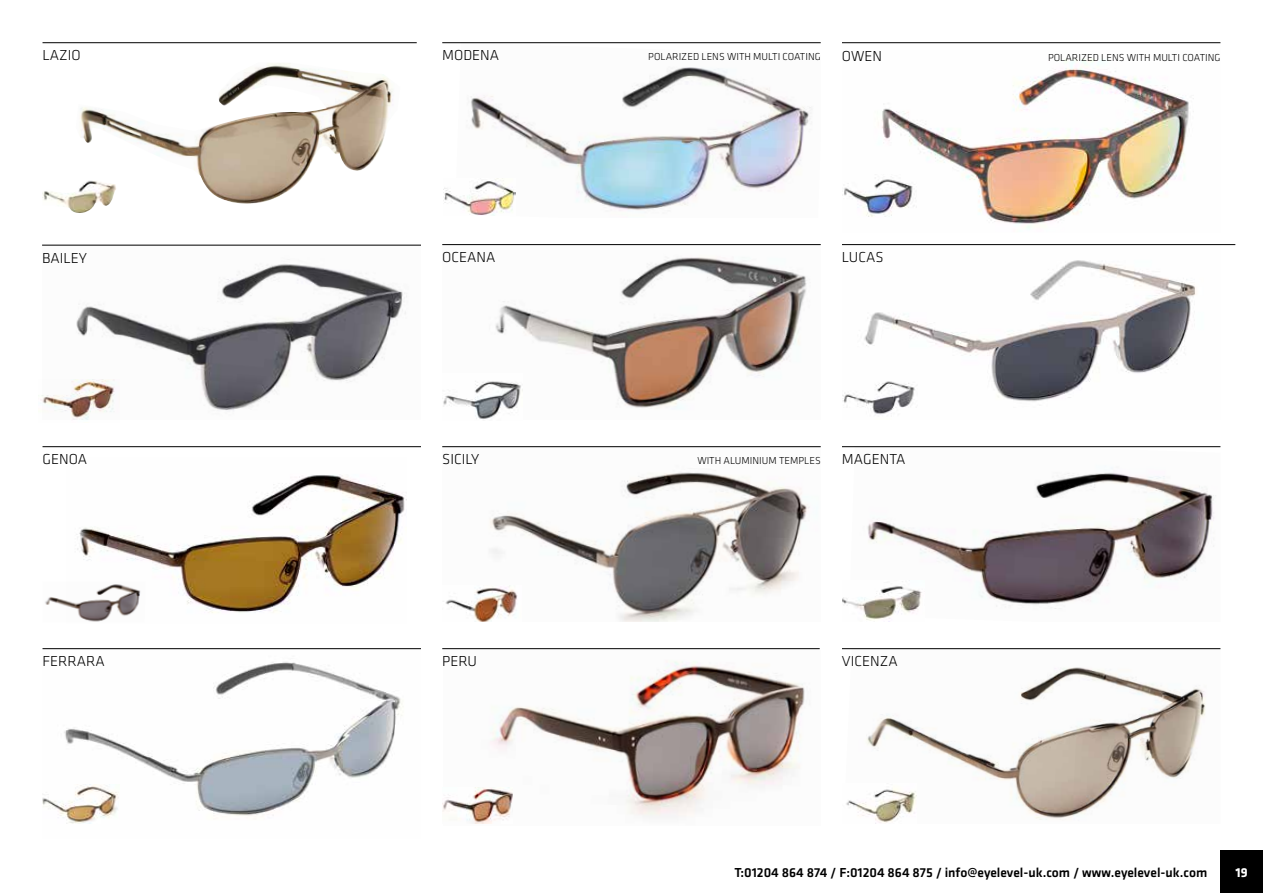
<style>
.page{position:relative;width:1263px;height:893px;background:#fff}
.page>*{position:absolute;margin:0;border:0;box-sizing:border-box;transform-origin:0 0}
.t1{font:300 15px "Klavika";color:#000}
.t2{font:500 13.5px "Klavika";color:#000}
.t3{font:700 13.5px "Klavika";color:#fff}
.t4{font:300 10.5px "Klavika";color:#000}
</style>
<div class="page">
<div style="left:1220px;top:850px;width:43px;height:43px;background:#000"></div>
<img style="left:882px;top:59px;width:312px;height:170px">
<img style="left:844px;top:175px;width:73px;height:42px">
<img style="left:42px;top:244px;width:379px;height:167px">
<img style="left:40px;top:380px;width:79px;height:40px">
<img style="left:43px;top:649px;width:378px;height:167px">
<hr style="left:43px;top:648px;width:378px;height:1px;background:#000">
<img style="left:43px;top:785px;width:77px;height:39px">
<img style="left:76px;top:475px;width:331px;height:138px">
<img style="left:45px;top:582px;width:100px;height:40px">
<hr style="left:43px;top:446px;width:378px;height:1px;background:#000">
<img style="left:80px;top:63px;width:313px;height:141px">
<img style="left:43px;top:180px;width:74px;height:33px">
<hr style="left:43px;top:42px;width:374px;height:1px;background:#000">
<hr style="left:842px;top:244px;width:393px;height:1px;background:#000">
<img style="left:842px;top:245px;width:378px;height:157px">
<img style="left:842px;top:375px;width:77px;height:40px">
<img style="left:849px;top:447px;width:371px;height:175px">
<hr style="left:842px;top:446px;width:378px;height:1px;background:#000">
<img style="left:842px;top:581px;width:82px;height:40px">
<img style="left:490px;top:661px;width:315px;height:156px">
<hr style="left:442px;top:648px;width:378px;height:1px;background:#000">
<img style="left:442px;top:787px;width:71px;height:37px">
<img style="left:442px;top:447px;width:379px;height:175px">
<hr style="left:442px;top:446px;width:379px;height:1px;background:#000">
<img style="left:442px;top:585px;width:79px;height:37px">
<img style="left:844px;top:649px;width:376px;height:171px">
<hr style="left:842px;top:648px;width:378px;height:1px;background:#000">
<img style="left:844px;top:784px;width:73px;height:40px">
<img style="left:455px;top:43px;width:366px;height:173px">
<img style="left:444px;top:178px;width:72px;height:37px">
<hr style="left:442px;top:42px;width:379px;height:1px;background:#000">
<img style="left:442px;top:245px;width:379px;height:164px">
<hr style="left:442px;top:244px;width:379px;height:1px;background:#000">
<hr style="left:842px;top:42px;width:378px;height:1px;background:#000">
<img style="left:442px;top:374px;width:80px;height:45px">
<h1 class="t1" style="left:43px;top:47px;width:40px">LAZIO</h1>
<h1 class="t1" style="left:442px;top:47px;width:58px">MODENA</h1>
<p class="t4" style="left:648px;top:51px;width:174px">POLARIZED LENS WITH MULTI COATING</p>
<h1 class="t1" style="left:842px;top:47px;width:42px">OWEN</h1>
<p class="t4" style="left:1048px;top:51px;width:174px">POLARIZED LENS WITH MULTI COATING</p>
<h1 class="t1" style="left:42px;top:250px;width:46px">BAILEY</h1>
<h1 class="t1" style="left:442px;top:249px;width:55px">OCEANA</h1>
<h1 class="t1" style="left:842px;top:249px;width:43px">LUCAS</h1>
<h1 class="t1" style="left:43px;top:451px;width:46px">GENOA</h1>
<h1 class="t1" style="left:442px;top:451px;width:39px">SICILY</h1>
<p class="t4" style="left:697px;top:455px;width:125px">WITH ALUMINIUM TEMPLES</p>
<h1 class="t1" style="left:842px;top:451px;width:65px">MAGENTA</h1>
<h1 class="t1" style="left:43px;top:653px;width:64px">FERRARA</h1>
<h1 class="t1" style="left:442px;top:653px;width:36px">PERU</h1>
<h1 class="t1" style="left:842px;top:653px;width:57px">VICENZA</h1>
<p class="t2" style="left:734px;top:865px;width:474px">T:01204 864 874 / F:01204 864 875 / info@eyelevel-uk.com / www.eyelevel-uk.com</p>
<p class="t3" style="left:1235px;top:865px;width:14px">19</p>
</div>
